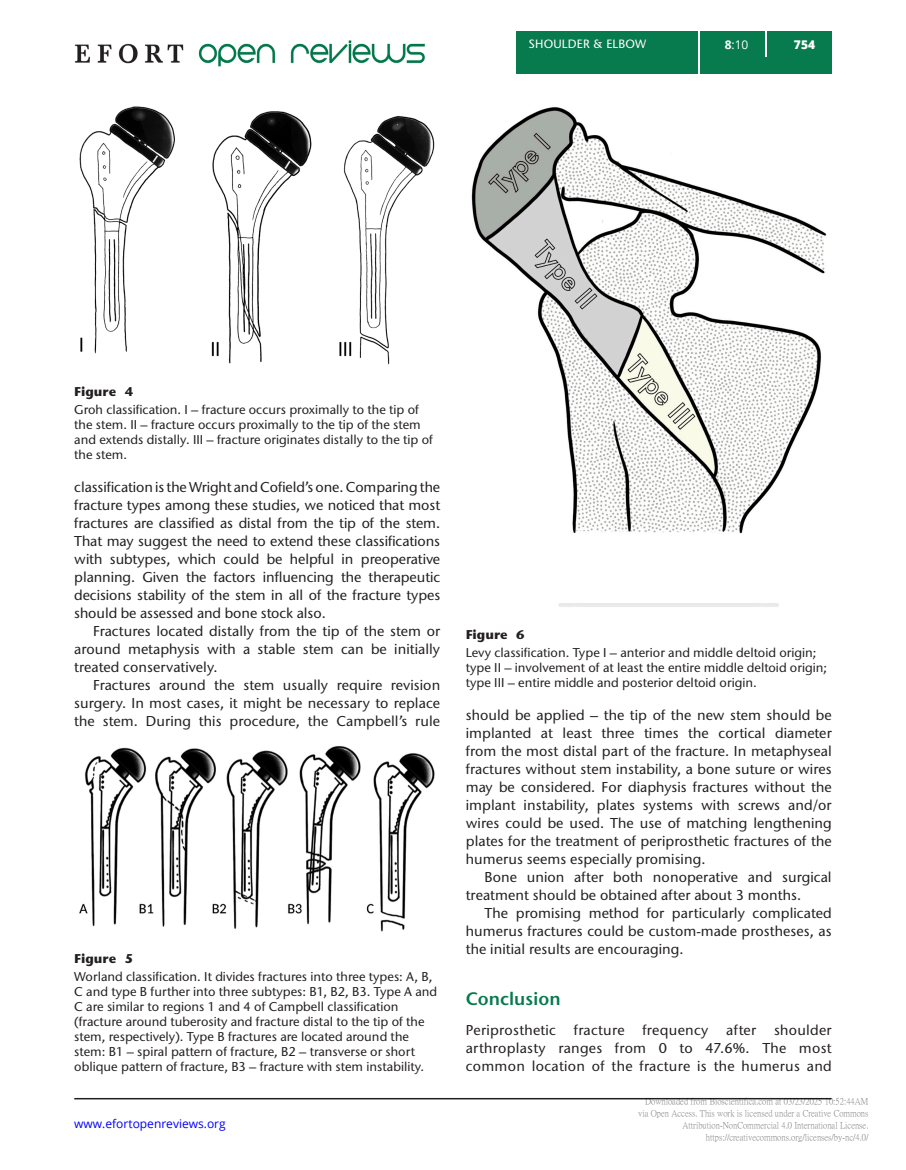
<style>
.page{position:relative;width:906px;height:1170px;background:#fff}
.page>*{position:absolute;margin:0;border:0;box-sizing:border-box;transform-origin:0 0}
.t1{font:600 18px "Stone Sans ITC Std";color:#077a4e}
.TXI{font:500 14.25px/18px "Stone Sans ITC Std";letter-spacing:.005em;color:#231f20;text-align:justify}
.TXT{font:500 14.25px/18px "Stone Sans ITC Std";letter-spacing:.02em;color:#231f20;text-align:justify}
.FC{font:500 12.75px/15px "Stone Sans ITC Std";color:#231f20}
.FC-2{font:700 12.75px "Stone Sans ITC Std";color:#231f20}
.t2{font:12px "Open Sans";color:#00f}
.t3{font:500 12px "Stone Sans ITC Std";letter-spacing:.015em;color:#fff}
.t4{font:12px "Open Sans";color:#fff}
.t5{font:800 12px "Open Sans";color:#fff}
.t6{font:9px/12px "P Ming Li U";color:rgb(0 0 0/.5);text-align:right}
.s1{font-weight:700}
</style>
<div class="page">
<hr style="left:74px;top:1097px;width:757px;height:2px;background:#231f20">
<img style="left:74px;top:40px;width:351px;height:26px">
<div style="left:516px;top:31px;width:315px;height:43px;background:#077a4e"></div>
<hr style="left:698px;top:31px;width:2px;height:43px;background:#fff">
<svg style="left:765px;top:31px;width:1px;height:26px"></svg>
<img style="left:79px;top:106px;width:356px;height:259px">
<img style="left:79px;top:746px;width:356px;height:185px">
<img style="left:471px;top:107px;width:356px;height:500px">
<p class="t3" style="left:528px;top:37px;width:119px">SHOULDER &amp; ELBOW</p>
<p class="t4" style="left:724px;top:36px;width:25px"><span class="s1">8</span>:10</p>
<p class="t5" style="left:794px;top:35px;width:23px">754</p>
<p class="FC-2" style="left:74px;top:383px;width:61px">Figure 4</p>
<p class="FC" style="left:74px;top:402px;width:360px">Groh classification. I – fracture occurs proximally to the tip of the stem. II – fracture occurs proximally to the tip of the stem and extends distally. III – fracture originates distally to the tip of the stem.</p>
<p class="TXI" style="left:74px;top:478px;width:367px">classification is the Wright and Cofield’s one. Comparing the fracture types among these studies, we noticed that most fractures are classified as distal from the tip of the stem.<br>That may suggest the need to extend these classifications with subtypes, which could be helpful in preoperative planning. Given the factors influencing the therapeutic decisions stability of the stem in all of the fracture types should be assessed and bone stock also.</p>
<p class="TXI" style="left:74px;top:622px;width:367px;text-indent:19px">Fractures located distally from the tip of the stem or around metaphysis with a stable stem can be initially treated conservatively.</p>
<p class="TXI" style="left:74px;top:676px;width:367px;text-indent:19px">Fractures around the stem usually require revision surgery. In most cases, it might be necessary to replace the stem. During this procedure, the Campbell’s rule</p>
<p class="FC-2" style="left:74px;top:949px;width:61px">Figure 5</p>
<p class="FC" style="left:74px;top:968px;width:364px">Worland classification. It divides fractures into three types: A, B, C and type B further into three subtypes: B1, B2, B3. Type A and C are similar to regions 1 and 4 of Campbell classification (fracture around tuberosity and fracture distal to the tip of the stem, respectively). Type B fractures are located around the stem: B1 – spiral pattern of fracture, B2 – transverse or short oblique pattern of fracture, B3 – fracture with stem instability.</p>
<p class="t2" style="left:74px;top:1115px;width:153px">www.efortopenreviews.org</p>
<p class="FC-2" style="left:466px;top:626px;width:61px">Figure 6</p>
<p class="FC" style="left:466px;top:645px;width:363px">Levy classification. Type I – anterior and middle deltoid origin; type II – involvement of at least the entire middle deltoid origin; type III – entire middle and posterior deltoid origin.</p>
<p class="TXI" style="left:466px;top:706px;width:367px">should be applied – the tip of the new stem should be implanted at least three times the cortical diameter from the most distal part of the fracture. In metaphyseal fractures without stem instability, a bone suture or wires may be considered. For diaphysis fractures without the implant instability, plates systems with screws and/or wires could be used. The use of matching lengthening plates for the treatment of periprosthetic fractures of the humerus seems especially promising.</p>
<p class="TXI" style="left:466px;top:868px;width:367px;text-indent:19px">Bone union after both nonoperative and surgical treatment should be obtained after about 3 months.</p>
<p class="TXI" style="left:466px;top:904px;width:367px;text-indent:19px">The promising method for particularly complicated humerus fractures could be custom-made prostheses, as the initial results are encouraging.</p>
<h1 class="t1" style="left:466px;top:987px;width:97px">Conclusion</h1>
<p class="TXT" style="left:466px;top:1021px;width:367px">Periprosthetic fracture frequency after shoulder arthroplasty ranges from 0 to 47.6%. The most common location of the fracture is the humerus and</p>
<p class="t6" style="left:638px;top:1095px;width:232px">Downloaded from Bioscientifica.com at 03/23/2025 10:52:44AM via Open Access. This work is licensed under a Creative Commons Attribution-NonCommercial 4.0 International License. https://creativecommons.org/licenses/by-nc/4.0/</p>
</div>
